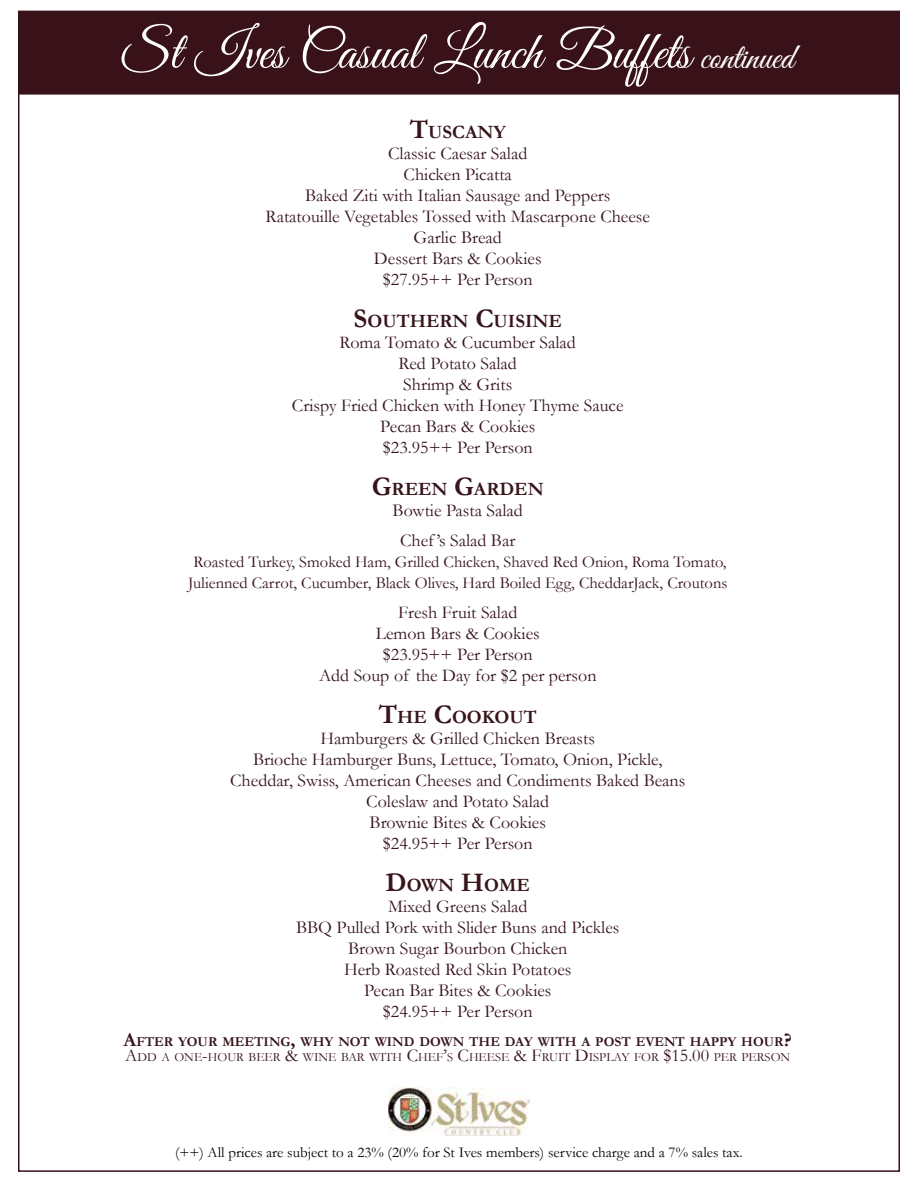
<style>
.page{position:relative;width:918px;height:1188px;background:#fff}
.page>*{position:absolute;margin:0;border:0;box-sizing:border-box;transform-origin:0 0}
.t1{font:54px "Great Vibes";color:#fff}
.t2{font:700 18.9px "Garamond";color:#37151b}
.t3{font:18px/21px "Garamond";color:#37151b;text-align:center}
.t4{font:16.5px/21px "Garamond";color:#37151b;text-align:center}
.t5{font:15px "Garamond";color:#000}
.t6{font:700 13.65px "Garamond";color:#37151b}
.t7{font:12.6px "Garamond";color:#37151b}
.s1{font-size:36px}
.s2{font-size:27px}
.s3{font-size:19.5px}
.s4{font-size:18px}
</style>
<div class="page">
<div style="left:18px;top:11px;width:882px;height:84px;background:#391219;border:3px solid #391219"></div>
<img style="left:389px;top:1088px;width:140px;height:47px">
<h1 class="t1" style="left:122px;top:22px;width:674px">St Ives Casual Lunch Buffets <span class="s1">continued</span></h1>
<p class="t2" style="left:410px;top:119px;width:98px"><span class="s2">T</span>USCANY</p>
<p class="t3" style="left:266px;top:143px;width:386px">Classic Caesar Salad<br>Chicken Picatta<br>Baked Ziti with Italian Sausage and Peppers<br>Ratatouille Vegetables Tossed with Mascarpone Cheese<br>Garlic Bread<br>Dessert Bars &amp; Cookies<br>$27.95++ Per Person</p>
<p class="t2" style="left:354px;top:308px;width:210px"><span class="s2">S</span>OUTHERN <span class="s2">C</span>UISINE</p>
<p class="t3" style="left:292px;top:332px;width:333px">Roma Tomato &amp; Cucumber Salad<br>Red Potato Salad<br>Shrimp &amp; Grits<br>Crispy Fried Chicken with Honey Thyme Sauce<br>Pecan Bars &amp; Cookies<br>$23.95++ Per Person</p>
<p class="t2" style="left:372px;top:476px;width:173px"><span class="s2">G</span>REEN <span class="s2">G</span>ARDEN</p>
<p class="t3" style="left:393px;top:495px;width:132px;line-height:30px">Bowtie Pasta Salad<br>Chef ’s Salad Bar</p>
<p class="t4" style="left:188px;top:551px;width:541px">Roasted Turkey, Smoked Ham, Grilled Chicken, Shaved Red Onion, Roma Tomato,<br>Julienned Carrot, Cucumber, Black Olives, Hard Boiled Egg, CheddarJack, Croutons</p>
<p class="t3" style="left:319px;top:602px;width:279px">Fresh Fruit Salad<br>Lemon Bars &amp; Cookies<br>$23.95++ Per Person<br>Add Soup of the Day for $2 per person</p>
<p class="t2" style="left:379px;top:704px;width:160px"><span class="s2">T</span>HE <span class="s2">C</span>OOKOUT</p>
<p class="t3" style="left:230px;top:728px;width:457px">Hamburgers &amp; Grilled Chicken Breasts<br>Brioche Hamburger Buns, Lettuce, Tomato, Onion, Pickle, Cheddar, Swiss, American Cheeses and Condiments Baked Beans Coleslaw and Potato Salad<br>Brownie Bites &amp; Cookies<br>$24.95++ Per Person</p>
<p class="t2" style="left:386px;top:872px;width:146px"><span class="s2">D</span>OWN <span class="s2">H</span>OME</p>
<p class="t3" style="left:296px;top:896px;width:325px">Mixed Greens Salad<br>BBQ Pulled Pork with Slider Buns and Pickles<br>Brown Sugar Bourbon Chicken<br>Herb Roasted Red Skin Potatoes<br>Pecan Bar Bites &amp; Cookies<br>$24.95++ Per Person</p>
<p class="t6" style="left:124px;top:1032px;width:670px"><span class="s3">A</span>FTER YOUR MEETING<span class="s3">,</span> WHY NOT WIND D OWN THE DAY WITH A POST EVENT HAPPY HOUR<span class="s3">?</span></p>
<p class="t7" style="left:125px;top:1048px;width:666px"><span class="s4">A</span>DD A ONE<span class="s4">-</span>HOUR BEER <span class="s4">&amp;</span> WINE BAR WITH <span class="s4">C</span>HEF<span class="s4">’</span>S <span class="s4">C</span>HEESE <span class="s4">&amp; F</span>RUIT <span class="s4">D</span>ISPLAY FOR <span class="s4">$15.00</span> PER PERSON</p>
<p class="t5" style="left:175px;top:1142px;width:569px">(++) All prices are subject to a 23% (20% for St Ives members) service charge and a 7% sales tax.</p>
</div>
